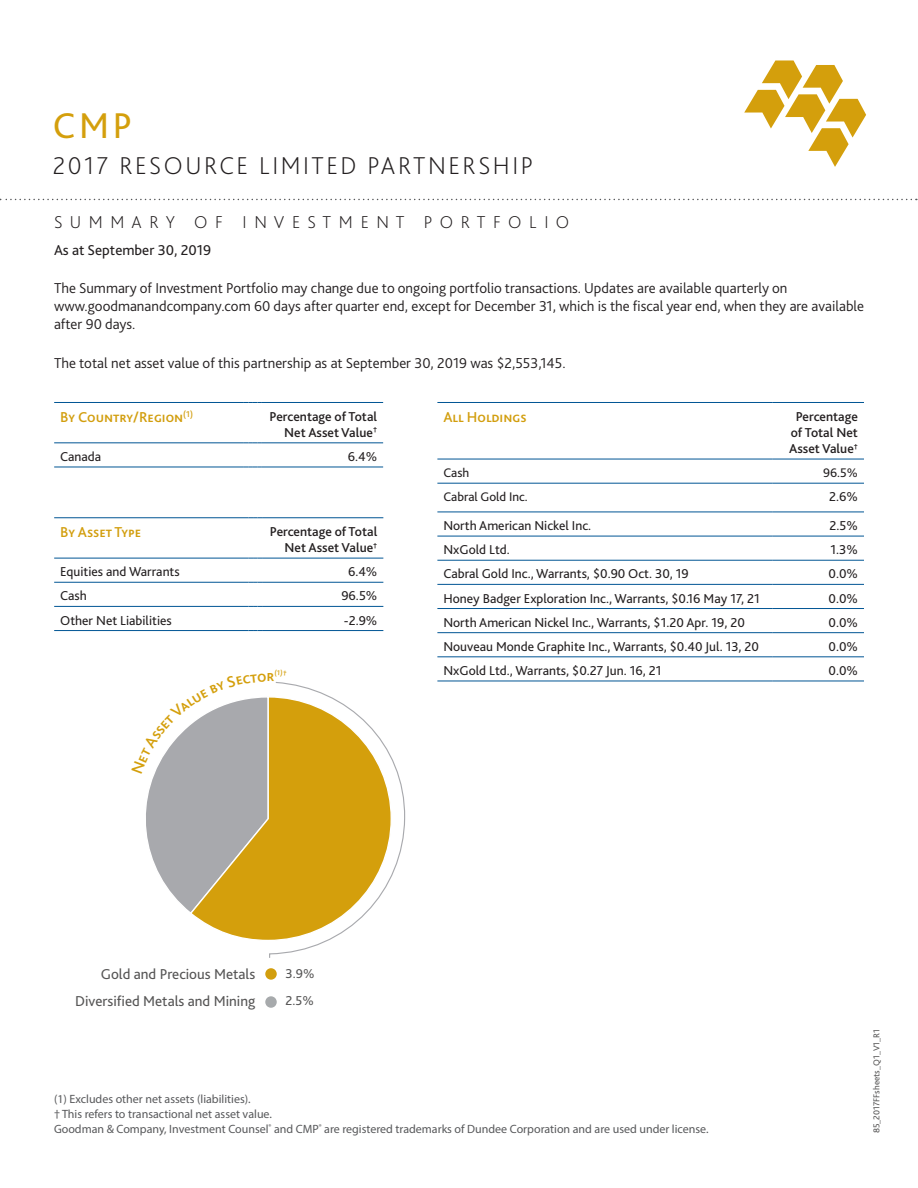
<style>
.page{position:relative;width:918px;height:1188px;background:#fff}
.page>*{position:absolute;margin:0;border:0;box-sizing:border-box;transform-origin:0 0}
._01_Main_Heading{font:37.5px "Bliss 2";color:#d49f0c}
._02_Subhead{font:200 25.5px "Bliss 2";letter-spacing:.1em;color:#231f20}
._03_Sub-subhead{font:200 18px "Bliss 2";color:#231f20}
.t1{font:500 16.5px "Bliss 2";color:#d49f0c}
._05_Body{font:300 15px/18px "Bliss 2";color:#231f20}
._10_Chart_Body{font:15px "Bliss 2";color:#565555}
._06_Table_Heading{font:500 15px "Bliss 2";color:#d29e0e}
._04_Document_Date{font:15px "Bliss 2";color:#231f20}
._08_Table_Body_Left{font:13.5px "Bliss 2";color:#231f20}
._07_Table_Subhead{font:500 13.5px/16.2px "Bliss 2";color:#231f20;text-align:right}
._09_Table_Body_Right{font:13.5px "Bliss 2";color:#231f20}
._11_Chart_Numbers{font:13.5px "Bliss 2";color:#565555}
._08_Table_Body_Left-2{font:13.05px "Bliss 2";color:#231f20}
._09_Table_Body_Right-2{font:13.05px "Bliss 2";color:#231f20}
._12_Footnotes{font:12px "Myriad Pro";color:#57585a}
.t2{font:9px "Bliss 2";color:#565555}
</style>
<div class="page">
<svg style="left:744px;top:60px;width:122px;height:107px"></svg>
<hr style="left:54px;top:517px;width:195px;height:1px;background:#005594">
<svg style="left:249px;top:517px;width:13px;height:1px"></svg>
<hr style="left:262px;top:517px;width:121px;height:1px;background:#005594">
<hr style="left:54px;top:558px;width:195px;height:1px;background:#005594">
<svg style="left:249px;top:558px;width:13px;height:1px"></svg>
<hr style="left:262px;top:558px;width:121px;height:1px;background:#005594">
<hr style="left:54px;top:582px;width:195px;height:1px;background:#005594">
<svg style="left:249px;top:582px;width:13px;height:1px"></svg>
<hr style="left:262px;top:582px;width:121px;height:1px;background:#005594">
<hr style="left:54px;top:606px;width:195px;height:1px;background:#005594">
<svg style="left:249px;top:606px;width:13px;height:1px"></svg>
<hr style="left:262px;top:606px;width:121px;height:1px;background:#005594">
<hr style="left:54px;top:630px;width:195px;height:1px;background:#005594">
<svg style="left:249px;top:630px;width:13px;height:1px"></svg>
<hr style="left:262px;top:630px;width:121px;height:1px;background:#005594">
<svg style="left:0;top:199px;width:917px;height:1px"></svg>
<hr style="left:54px;top:443px;width:190px;height:1px;background:#005594">
<svg style="left:244px;top:443px;width:18px;height:1px"></svg>
<hr style="left:262px;top:443px;width:121px;height:1px;background:#005594">
<hr style="left:54px;top:467px;width:190px;height:1px;background:#005594">
<svg style="left:244px;top:467px;width:18px;height:1px"></svg>
<hr style="left:262px;top:467px;width:121px;height:1px;background:#005594">
<hr style="left:54px;top:402px;width:190px;height:1px;background:#005594">
<svg style="left:244px;top:402px;width:18px;height:1px"></svg>
<hr style="left:262px;top:402px;width:121px;height:1px;background:#005594">
<hr style="left:437px;top:402px;width:335px;height:1px;background:#005594">
<hr style="left:772px;top:402px;width:92px;height:1px;background:#005594">
<hr style="left:437px;top:459px;width:335px;height:1px;background:#005594">
<hr style="left:772px;top:459px;width:92px;height:1px;background:#005594">
<hr style="left:437px;top:483px;width:335px;height:1px;background:#005594">
<hr style="left:772px;top:483px;width:92px;height:1px;background:#005594">
<hr style="left:437px;top:512px;width:335px;height:1px;background:#005594">
<hr style="left:772px;top:512px;width:92px;height:1px;background:#005594">
<hr style="left:437px;top:536px;width:335px;height:1px;background:#005594">
<hr style="left:772px;top:536px;width:92px;height:1px;background:#005594">
<hr style="left:437px;top:560px;width:335px;height:1px;background:#005594">
<hr style="left:772px;top:560px;width:92px;height:1px;background:#005594">
<hr style="left:437px;top:584px;width:335px;height:1px;background:#005594">
<hr style="left:772px;top:584px;width:92px;height:1px;background:#005594">
<hr style="left:437px;top:608px;width:335px;height:1px;background:#005594">
<hr style="left:772px;top:608px;width:92px;height:1px;background:#005594">
<hr style="left:437px;top:632px;width:335px;height:1px;background:#005594">
<hr style="left:772px;top:632px;width:92px;height:1px;background:#005594">
<hr style="left:437px;top:657px;width:335px;height:1px;background:#005594">
<hr style="left:772px;top:657px;width:92px;height:1px;background:#005594">
<hr style="left:437px;top:681px;width:335px;height:1px;background:#005594">
<hr style="left:772px;top:681px;width:92px;height:1px;background:#005594">
<div style="left:265px;top:968px;width:12px;height:12px;background:#d29e0e;border-radius:50%"></div>
<div style="left:265px;top:996px;width:12px;height:12px;background:#a7aaac;border-radius:50%"></div>
<svg style="left:146px;top:682px;width:260px;height:276px"></svg>
<p class="_01_Main_Heading" style="left:53px;top:103px;width:81px">CMP</p>
<p class="_02_Subhead" style="left:53px;top:150px;width:482px">2017 RESOURCE LIMITED PARTNERSHIP</p>
<p class="_03_Sub-subhead" style="left:54px;top:211px;width:517px">S U M M A R Y O F I N V E S T M E N T P O R T F O L I O</p>
<p class="_04_Document_Date" style="left:54px;top:241px;width:159px">As at September 30, 2019</p>
<p class="_05_Body" style="left:54px;top:279px;width:812px">The Summary of Investment Portfolio may change due to ongoing portfolio transactions. Updates are available quarterly on www.goodmanandcompany.com 60 days after quarter end, except for December 31, which is the fiscal year end, when they are available after 90 days.</p>
<p class="_05_Body" style="left:54px;top:353px;width:513px">The total net asset value of this partnership as at September 30, 2019 was $2,553,145.</p>
<p class="_06_Table_Heading" style="left:60px;top:408px;width:134px">By Country/Region<sup>(1)</sup></p>
<p class="_07_Table_Subhead" style="left:270px;top:408px;width:109px">Percentage of Total<br>Net Asset Value<sup>†</sup></p>
<p class="_08_Table_Body_Left" style="left:60px;top:448px;width:43px">Canada</p>
<p class="_09_Table_Body_Right" style="left:348px;top:448px;width:31px">6.4%</p>
<p class="_06_Table_Heading" style="left:60px;top:523px;width:83px">By Asset Type</p>
<p class="_07_Table_Subhead" style="left:270px;top:523px;width:109px">Percentage of Total<br>Net Asset Value<sup>†</sup></p>
<p class="_08_Table_Body_Left" style="left:60px;top:563px;width:121px">Equities and Warrants</p>
<p class="_09_Table_Body_Right" style="left:348px;top:563px;width:31px">6.4%</p>
<p class="_08_Table_Body_Left" style="left:60px;top:588px;width:28px">Cash</p>
<p class="_09_Table_Body_Right" style="left:341px;top:588px;width:37px">96.5%</p>
<p class="_08_Table_Body_Left" style="left:60px;top:612px;width:113px">Other Net Liabilities</p>
<p class="_09_Table_Body_Right" style="left:344px;top:612px;width:35px">-2.9%</p>
<p class="t1" style="left:267px;top:666px;width:9px">R</p>
<p class="_06_Table_Heading" style="left:443px;top:408px;width:85px">All Holdings</p>
<p class="_07_Table_Subhead" style="left:789px;top:408px;width:70px;text-align:center">Percentage of Total Net<br>Asset Value<sup>†</sup></p>
<p class="_08_Table_Body_Left-2" style="left:443px;top:464px;width:27px">Cash</p>
<p class="_09_Table_Body_Right-2" style="left:823px;top:464px;width:36px">96.5%</p>
<p class="_08_Table_Body_Left-2" style="left:443px;top:488px;width:86px">Cabral Gold Inc.</p>
<p class="_09_Table_Body_Right" style="left:829px;top:488px;width:30px">2.6%</p>
<p class="_08_Table_Body_Left" style="left:443px;top:517px;width:149px">North American Nickel Inc.</p>
<p class="_09_Table_Body_Right" style="left:830px;top:517px;width:30px">2.5%</p>
<p class="_08_Table_Body_Left" style="left:443px;top:541px;width:68px">NxGold Ltd.</p>
<p class="_09_Table_Body_Right" style="left:831px;top:541px;width:29px">1.3%</p>
<p class="_08_Table_Body_Left" style="left:443px;top:566px;width:247px">Cabral Gold Inc., Warrants, $0.90 Oct. 30, 19</p>
<p class="_09_Table_Body_Right" style="left:828px;top:566px;width:31px">0.0%</p>
<p class="_08_Table_Body_Left" style="left:443px;top:590px;width:318px">Honey Badger Exploration Inc., Warrants, $0.16 May 17, 21</p>
<p class="_09_Table_Body_Right" style="left:828px;top:590px;width:31px">0.0%</p>
<p class="_08_Table_Body_Left" style="left:443px;top:614px;width:303px">North American Nickel Inc., Warrants, $1.20 Apr. 19, 20</p>
<p class="_09_Table_Body_Right" style="left:828px;top:614px;width:31px">0.0%</p>
<p class="_08_Table_Body_Left" style="left:443px;top:638px;width:317px">Nouveau Monde Graphite Inc., Warrants, $0.40 Jul. 13, 20</p>
<p class="_09_Table_Body_Right" style="left:828px;top:638px;width:31px">0.0%</p>
<p class="_08_Table_Body_Left" style="left:443px;top:662px;width:220px">NxGold Ltd., Warrants, $0.27 Jun. 16, 21</p>
<p class="_09_Table_Body_Right" style="left:828px;top:662px;width:31px">0.0%</p>
<p class="_10_Chart_Body" style="left:101px;top:965px;width:156px">Gold and Precious Metals</p>
<p class="_11_Chart_Numbers" style="left:286px;top:965px;width:30px">3.9%</p>
<p class="_10_Chart_Body" style="left:75px;top:992px;width:182px">Diversified Metals and Mining</p>
<p class="_11_Chart_Numbers" style="left:286px;top:992px;width:30px">2.5%</p>
<p class="_12_Footnotes" style="left:54px;top:1091px;width:198px">(1) Excludes other net assets (liabilities).</p>
<p class="_12_Footnotes" style="left:54px;top:1106px;width:219px">† This refers to transactional net asset value.</p>
<p class="_12_Footnotes" style="left:54px;top:1121px;width:656px">Goodman &amp; Company, Investment Counsel<sup>®</sup> and CMP<sup>®</sup> are registered trademarks of Dundee Corporation and are used under license.</p>
<p class="t2" style="left:871px;top:1133px;width:105px;rotate:-90deg">85_2017FFsheets_Q1_V1_R1</p>
</div>
